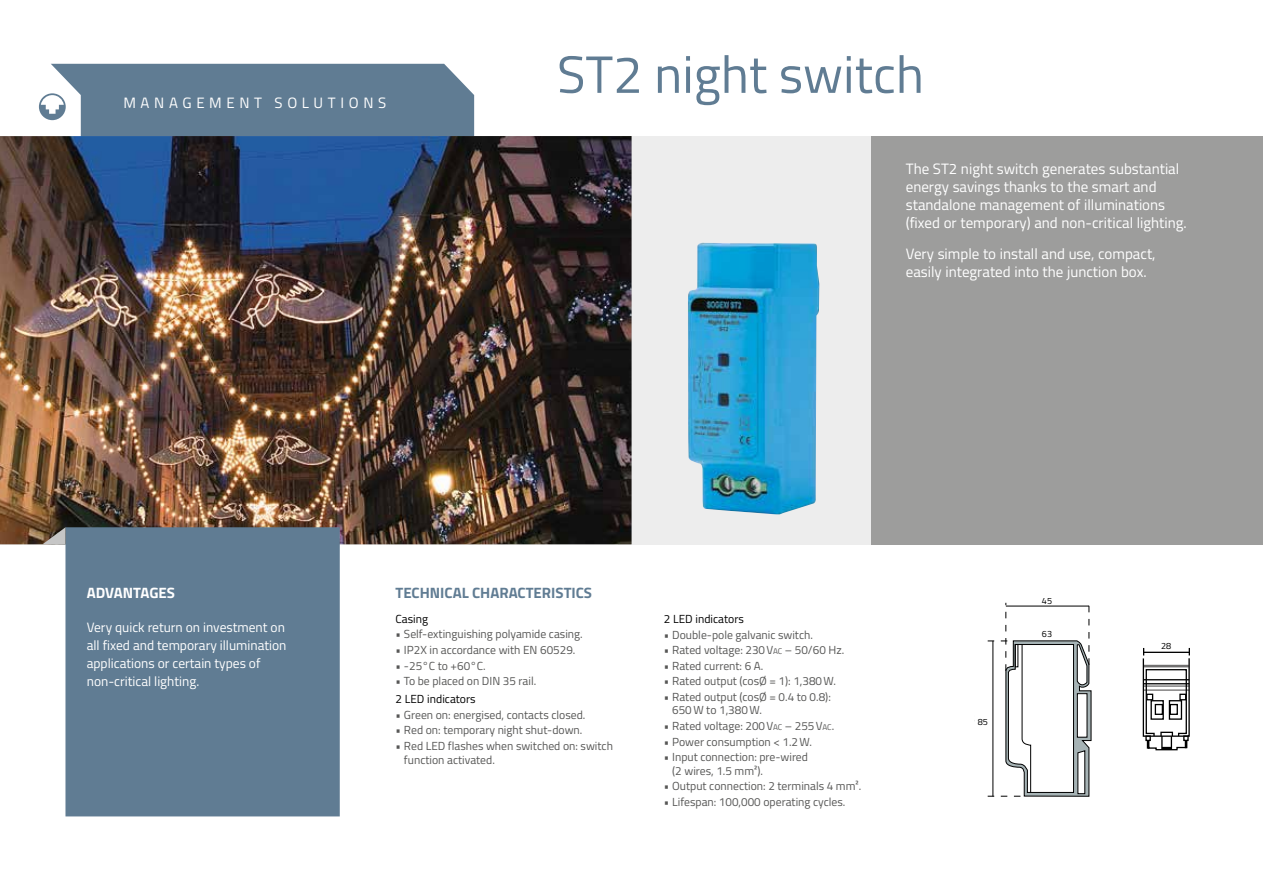
<style>
.page{position:relative;width:1263px;height:893px;background:#fff}
.page>*{position:absolute;margin:0;border:0;box-sizing:border-box;transform-origin:0 0}
.t1{font:52.5px "Titillium Web";color:#607c93}
.t2{font:15px/18px "Titillium Web";color:#fff}
.t3{font:700 15px "Titillium Web";color:#607c93}
.t4{font:15px "Titillium Web";letter-spacing:.31em;color:#fff}
.t5{font:700 15px "Titillium Web";color:#fff}
.t6{font:13.5px/18px "Titillium Web";color:#fff}
.t7{font:13.05px "Frutiger";color:#000}
.t8{font:11.7px/13.5px "Titillium Web";color:#575756}
.t9{font:11.7px "Titillium Web";color:#000}
.t10{font:9px "Titillium Web";color:#000}
.s1{font-size:8.25px}
</style>
<div class="page">
<div style="left:619px;top:136px;width:644px;height:408px;background:#ededed"></div>
<img style="left:0;top:136px;width:631px;height:408px">
<img style="left:688px;top:243px;width:131px;height:272px">
<svg style="left:38px;top:64px;width:436px;height:72px;background:#6e879c"></svg>
<hr style="left:1143px;top:665px;width:46px;height:2px;background:#706f6f">
<svg style="left:988px;top:603px;width:104px;height:194px"></svg>
<hr style="left:1006px;top:606px;width:83px;height:1px;background:#000">
<div style="left:1143px;top:658px;width:47px;height:79px;border:1px solid #000"></div>
<hr style="left:1143px;top:679px;width:46px;height:1px;background:#000">
<hr style="left:1143px;top:652px;width:46px;height:1px;background:#000">
<hr style="left:1143px;top:683px;width:46px;height:1px;background:#000">
<svg style="left:1145px;top:668px;width:44px;height:83px"></svg>
<div style="left:1029px;top:591px;width:35px;height:13px;background:#fff"></div>
<div style="left:1029px;top:625px;width:35px;height:12px;background:#fff"></div>
<div style="left:975px;top:712px;width:16px;height:13px;background:#fff"></div>
<div style="left:65px;top:527px;width:275px;height:289px;background:#607c93"></div>
<svg style="left:43px;top:527px;width:22px;height:17px"></svg>
<div style="left:872px;top:136px;width:391px;height:408px;background:#9d9d9c"></div>
<p class="t4" style="left:123px;top:92px;width:264px">MANAGEMENT SOLUTIONS</p>
<h1 class="t1" style="left:557px;top:36px;width:368px">ST2 night switch</h1>
<p class="t2" style="left:906px;top:159px;width:283px">The ST2 night switch generates substantial energy savings thanks to the smart and standalone management of illuminations (fixed or temporary) and non-critical lighting.</p>
<p class="t2" style="left:906px;top:244px;width:251px">Very simple to install and use, compact, easily integrated into the junction box.</p>
<p class="t5" style="left:87px;top:581px;width:90px">ADVANTAGES</p>
<p class="t6" style="left:87px;top:618px;width:201px">Very quick return on investment on all fixed and temporary illumination applications or certain types of non-critical lighting.</p>
<p class="t3" style="left:395px;top:581px;width:198px">TECHNICAL CHARACTERISTICS</p>
<p class="t9" style="left:395px;top:610px;width:34px">Casing</p>
<p class="t8" style="left:395px;top:627px;width:189px">• Self-extinguishing polyamide casing.</p>
<p class="t8" style="left:395px;top:643px;width:181px">• IP2X in accordance with EN 60529.</p>
<p class="t8" style="left:395px;top:658px;width:92px">• -25°C to +60°C.</p>
<p class="t8" style="left:395px;top:674px;width:142px">• To be placed on DIN 35 rail.</p>
<p class="t9" style="left:395px;top:690px;width:82px">2 LED indicators</p>
<p class="t8" style="left:395px;top:707px;width:191px">• Green on: energised, contacts closed.</p>
<p class="t8" style="left:395px;top:723px;width:188px">• Red on: temporary night shut-down.</p>
<p class="t8" style="left:404px;top:739px;width:210px;text-indent:-9px">• Red LED flashes when switched on: switch function activated.</p>
<p class="t9" style="left:664px;top:610px;width:82px">2 LED indicators</p>
<p class="t8" style="left:664px;top:627px;width:151px">• Double-pole galvanic switch.</p>
<p class="t8" style="left:664px;top:643px;width:182px">• Rated voltage: 230V<span class="s1">AC</span> – 50/60 Hz.</p>
<p class="t8" style="left:664px;top:658px;width:101px">• Rated current: 6 A.</p>
<p class="t8" style="left:664px;top:674px;width:174px">• Rated output (cosØ = 1): 1,380W.</p>
<p class="t8" style="left:672px;top:690px;width:160px;text-indent:-9px">• Rated output (cosØ = 0.4 to 0.8):<br>650W to 1,380W.</p>
<p class="t8" style="left:664px;top:719px;width:172px">• Rated voltage: 200V<span class="s1">AC</span> – 255V<span class="s1">AC</span>.</p>
<p class="t8" style="left:664px;top:734px;width:150px">• Power consumption &lt; 1.2W.</p>
<p class="t8" style="left:672px;top:750px;width:137px;text-indent:-9px">• Input connection: pre-wired (2 wires, 1.5 mm²).</p>
<p class="t8" style="left:664px;top:779px;width:199px">• Output connection: 2 terminals 4 mm².</p>
<p class="t8" style="left:664px;top:795px;width:183px">• Lifespan: 100,000 operating cycles.</p>
<p class="t7" style="left:975px;top:711px;width:16px">85</p>
<p class="t10" style="left:978px;top:715px;width:12px">85</p>
<p class="t7" style="left:1039px;top:589px;width:16px">45</p>
<p class="t10" style="left:1042px;top:594px;width:12px">45</p>
<p class="t10" style="left:1042px;top:628px;width:12px">63</p>
<p class="t7" style="left:1038px;top:623px;width:16px">63</p>
<p class="t7" style="left:1159px;top:635px;width:16px">28</p>
<p class="t10" style="left:1161px;top:639px;width:12px">28</p>
</div>
